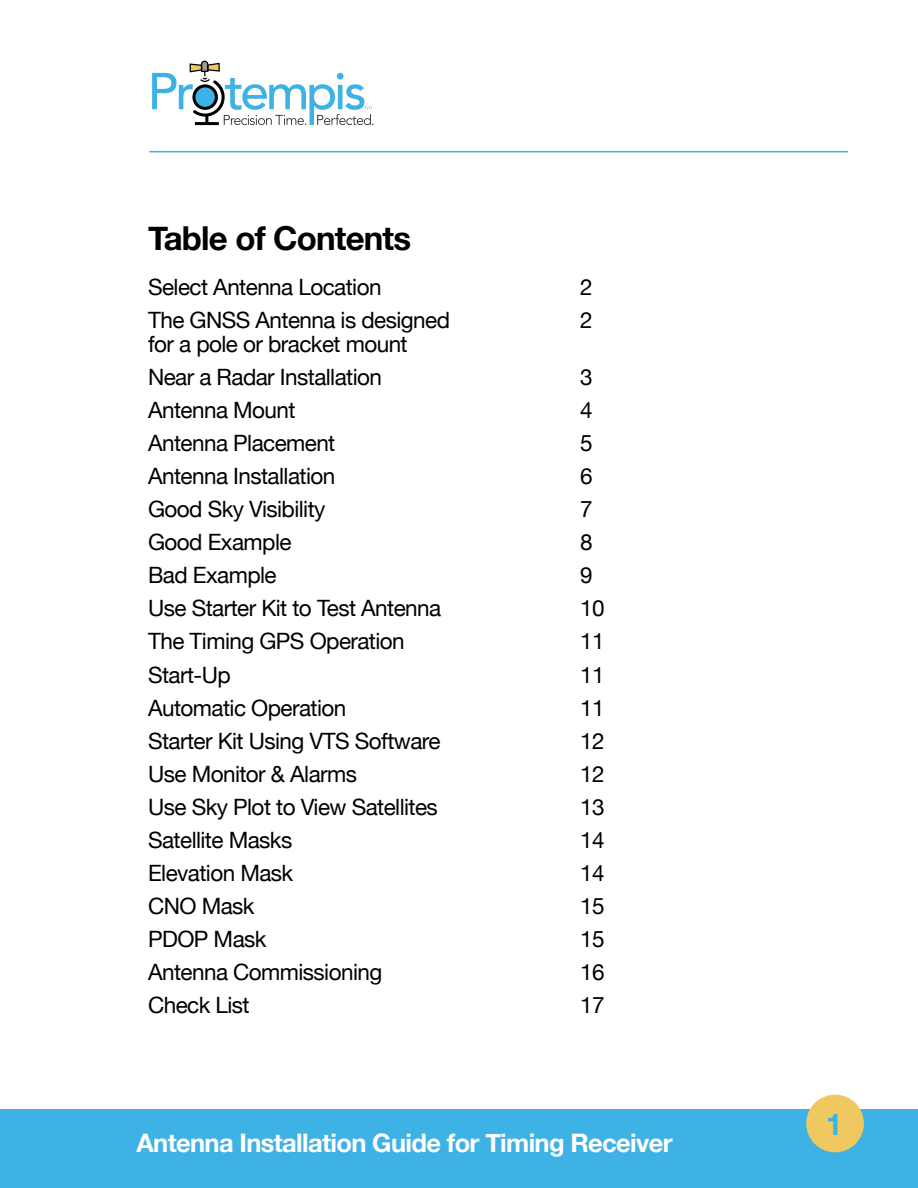
<style>
.page{position:relative;width:918px;height:1188px;background:#fff}
.page>*{position:absolute;margin:0;border:0;box-sizing:border-box;transform-origin:0 0}
.t1{font:700 33px "Helvetica Neue";letter-spacing:-.025em;color:#000}
.t2{font:700 30px "Helvetica Neue";color:#3fb2e5}
.t3{font:700 25.5px "Helvetica Neue";letter-spacing:-.025em;color:#fff}
.t4{font:22.5px/33px "Helvetica Neue";letter-spacing:-.025em;color:#000}
</style>
<div class="page">
<div style="left:0;top:1110px;width:918px;height:78px;background:#3fb2e5"></div>
<svg style="left:152px;top:61px;width:222px;height:64px"></svg>
<div style="left:806px;top:1095px;width:58px;height:57px;background:#efc960;border-radius:50%"></div>
<hr style="left:149px;top:151px;width:699px;height:1px;background:#3fb2e5">
<h1 class="t1" style="left:148px;top:213px;width:265px">Table of Contents</h1>
<p class="t4" style="left:148px;top:272px;width:235px">Select Antenna Location</p>
<p class="t4" style="left:580px;top:272px;width:14px">2</p>
<p class="t4" style="left:148px;top:305px;width:303px">The GNSS Antenna is designed</p>
<p class="t4" style="left:580px;top:305px;width:14px">2</p>
<p class="t4" style="left:148px;top:329px;width:261px">for a pole or bracket mount<br>Near a Radar Installation</p>
<p class="t4" style="left:580px;top:362px;width:14px">3</p>
<p class="t4" style="left:148px;top:395px;width:149px">Antenna Mount</p>
<p class="t4" style="left:580px;top:395px;width:14px">4</p>
<p class="t4" style="left:148px;top:428px;width:189px">Antenna Placement</p>
<p class="t4" style="left:580px;top:428px;width:14px">5</p>
<p class="t4" style="left:148px;top:461px;width:189px">Antenna Installation</p>
<p class="t4" style="left:580px;top:461px;width:14px">6</p>
<p class="t4" style="left:148px;top:494px;width:179px">Good Sky Visibility</p>
<p class="t4" style="left:580px;top:494px;width:14px">7</p>
<p class="t4" style="left:148px;top:527px;width:145px">Good Example</p>
<p class="t4" style="left:580px;top:527px;width:14px">8</p>
<p class="t4" style="left:148px;top:560px;width:130px">Bad Example</p>
<p class="t4" style="left:580px;top:560px;width:14px">9</p>
<p class="t4" style="left:148px;top:593px;width:295px">Use Starter Kit to Test Antenna</p>
<p class="t4" style="left:580px;top:593px;width:26px">10</p>
<p class="t4" style="left:148px;top:626px;width:258px">The Timing GPS Operation</p>
<p class="t4" style="left:580px;top:626px;width:26px">11</p>
<p class="t4" style="left:148px;top:659px;width:84px">Start-Up</p>
<p class="t4" style="left:580px;top:659px;width:26px">11</p>
<p class="t4" style="left:148px;top:692px;width:200px">Automatic Operation</p>
<p class="t4" style="left:580px;top:692px;width:26px">11</p>
<p class="t4" style="left:148px;top:725px;width:294px">Starter Kit Using VTS Software</p>
<p class="t4" style="left:580px;top:725px;width:26px">12</p>
<p class="t4" style="left:148px;top:758px;width:210px">Use Monitor &amp; Alarms</p>
<p class="t4" style="left:580px;top:758px;width:26px">12</p>
<p class="t4" style="left:148px;top:791px;width:291px">Use Sky Plot to View Satellites</p>
<p class="t4" style="left:580px;top:791px;width:26px">13</p>
<p class="t4" style="left:148px;top:824px;width:146px">Satellite Masks</p>
<p class="t4" style="left:580px;top:824px;width:26px">14</p>
<p class="t4" style="left:148px;top:857px;width:147px">Elevation Mask</p>
<p class="t4" style="left:580px;top:857px;width:26px">14</p>
<p class="t4" style="left:148px;top:890px;width:108px">CNO Mask</p>
<p class="t4" style="left:580px;top:890px;width:26px">15</p>
<p class="t4" style="left:148px;top:923px;width:120px">PDOP Mask</p>
<p class="t4" style="left:580px;top:923px;width:26px">15</p>
<p class="t4" style="left:148px;top:956px;width:236px">Antenna Commissioning</p>
<p class="t4" style="left:580px;top:956px;width:26px">16</p>
<p class="t4" style="left:148px;top:989px;width:103px">Check List</p>
<p class="t4" style="left:580px;top:989px;width:26px">17</p>
<p class="t3" style="left:136px;top:1123px;width:538px">Antenna Installation Guide for Timing Receiver</p>
<h2 class="t2" style="left:826px;top:1100px;width:18px">1</h2>
</div>
